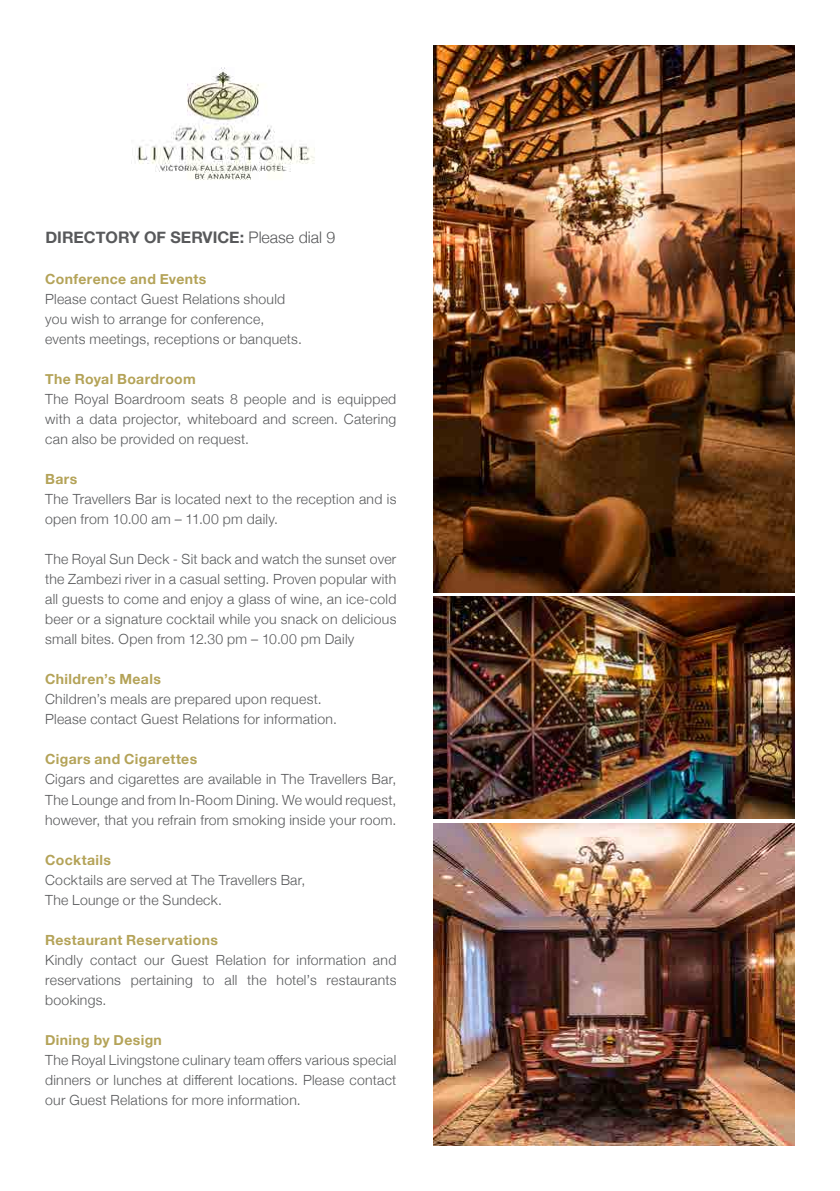
<style>
.page{position:relative;width:840px;height:1191px;background:#fff}
.page>*{position:absolute;margin:0;border:0;box-sizing:border-box;transform-origin:0 0}
.t1{font:700 16px "Helvetica Neue";color:#58595b}
.t2{font:300 14px/20px "Helvetica Neue";letter-spacing:.02em;color:#58595b;text-align:justify}
.t3{font:700 14px "Helvetica Neue";letter-spacing:.025em;color:#b4a358}
.s1{font-weight:300}
</style>
<div class="page">
<img style="left:131px;top:68px;width:184px;height:112px">
<img style="left:433px;top:596px;width:361px;height:222px">
<img style="left:433px;top:823px;width:361px;height:322px">
<img style="left:433px;top:45px;width:361px;height:547px">
<p class="t1" style="left:45px;top:224px;width:291px">DIRECTORY OF SERVICE: <span class="s1">Please dial 9</span></p>
<p class="t3" style="left:45px;top:268px;width:163px">Conference and Events</p>
<p class="t2" style="left:45px;top:288px;width:258px;text-align:left">Please contact Guest Relations should you wish to arrange for conference, events meetings, receptions or banquets.</p>
<p class="t3" style="left:45px;top:368px;width:152px">The Royal Boardroom</p>
<p class="t2" style="left:45px;top:388px;width:352px">The Royal Boardroom seats 8 people and is equipped with a data projector, whiteboard and screen. Catering can also be provided on request.</p>
<p class="t3" style="left:45px;top:468px;width:34px">Bars</p>
<p class="t2" style="left:45px;top:488px;width:352px">The Travellers Bar is located next to the reception and is open from 10.00 am – 11.00 pm daily.</p>
<p class="t2" style="left:45px;top:548px;width:352px">The Royal Sun Deck - Sit back and watch the sunset over the Zambezi river in a casual setting. Proven popular with all guests to come and enjoy a glass of wine, an ice-cold beer or a signature cocktail while you snack on delicious small bites. Open from 12.30 pm – 10.00 pm Daily</p>
<p class="t3" style="left:45px;top:668px;width:117px">Children’s Meals</p>
<p class="t2" style="left:45px;top:688px;width:293px">Children’s meals are prepared upon request.<br>Please contact Guest Relations for information.</p>
<p class="t3" style="left:45px;top:748px;width:153px">Cigars and Cigarettes</p>
<p class="t2" style="left:45px;top:768px;width:352px">Cigars and cigarettes are available in The Travellers Bar, The Lounge and from In-Room Dining. We would request, however, that you refrain from smoking inside your room.</p>
<p class="t3" style="left:45px;top:848px;width:67px">Cocktails</p>
<p class="t2" style="left:45px;top:868px;width:261px">Cocktails are served at The Travellers Bar,<br>The Lounge or the Sundeck.</p>
<p class="t3" style="left:45px;top:928px;width:174px">Restaurant Reservations</p>
<p class="t2" style="left:45px;top:948px;width:352px">Kindly contact our Guest Relation for information and reservations pertaining to all the hotel’s restaurants bookings.</p>
<p class="t3" style="left:45px;top:1028px;width:118px">Dining by Design</p>
<p class="t2" style="left:45px;top:1048px;width:352px">The Royal Livingstone culinary team offers various special dinners or lunches at different locations. Please contact our Guest Relations for more information.</p>
</div>
